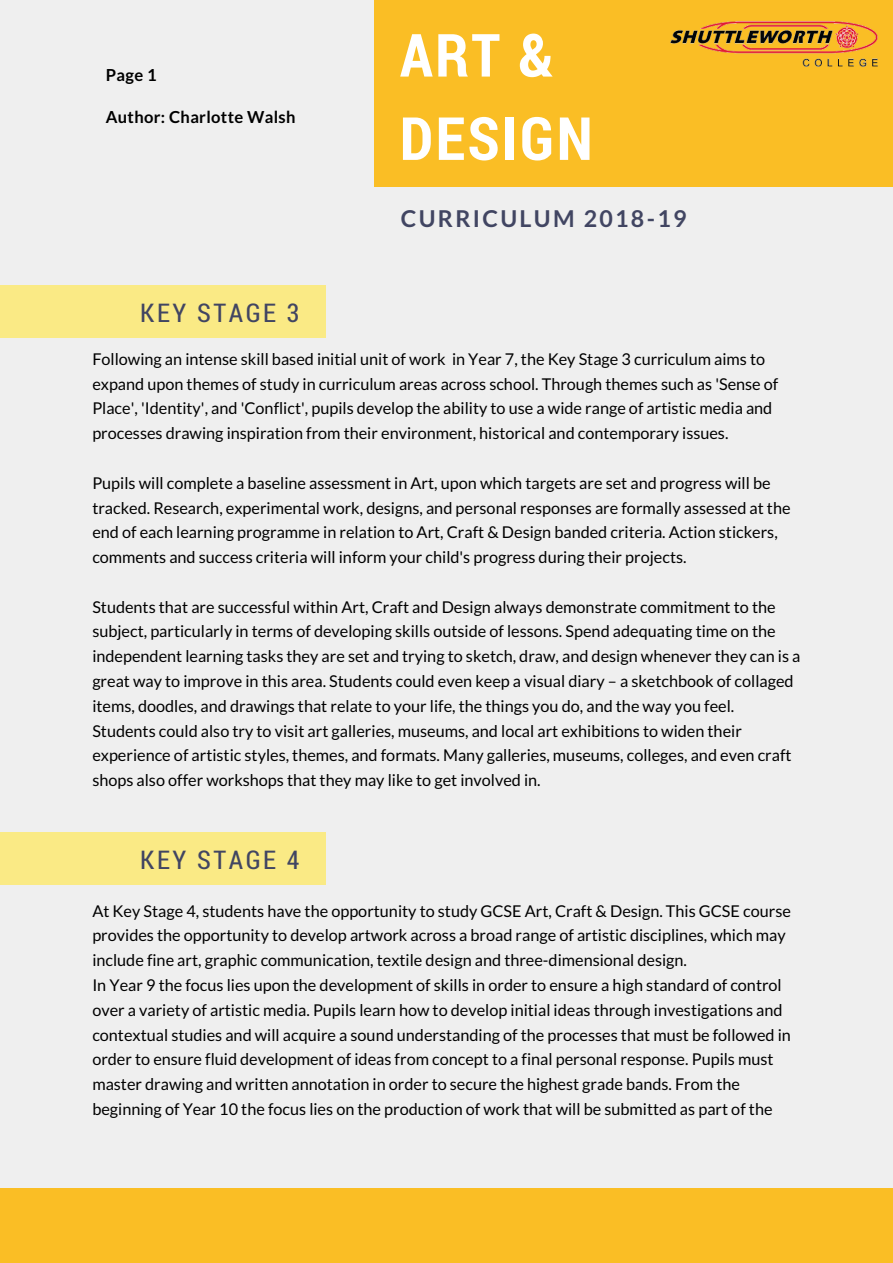
<style>
.page{position:relative;width:893px;height:1263px;background:#efefef}
.page>*{position:absolute;margin:0;border:0;box-sizing:border-box;transform-origin:0 0}
.t1{font:700 59.55px/83.2px "Roboto Condensed";letter-spacing:.04em;color:#fff}
.t2{font:25.8px "Roboto Condensed";letter-spacing:.1em;color:#414562}
.t3{font:700 23.25px "Lato";letter-spacing:.1em;color:#414562}
.t4{font:700 16.5px "Lato";letter-spacing:.02em;color:#000}
.t5{font:16.2px/24.8px "Lato";color:#000}
</style>
<div class="page">
<div style="left:0;top:1188px;width:893px;height:75px;background:#fabe25"></div>
<div style="left:374px;top:0;width:519px;height:187px;background:#fabe25"></div>
<div style="left:0;top:285px;width:325px;height:53px;background:#faea85"></div>
<img style="left:670px;top:21px;width:208px;height:46px">
<div style="left:0;top:832px;width:325px;height:53px;background:#faea85"></div>
<p class="t4" style="left:106px;top:64px;width:52px">Page 1</p>
<p class="t4" style="left:106px;top:107px;width:191px">Author: Charlotte Walsh</p>
<h2 class="t2" style="left:140px;top:295px;width:161px">KEY STAGE 3</h2>
<h1 class="t1" style="left:400px;top:12px;width:194px">ART &amp;<br>DESIGN</h1>
<h3 class="t3" style="left:401px;top:204px;width:287px">CURRICULUM 2018-19</h3>
<p class="t5" style="left:92px;top:346px;width:688px">Following an intense skill based initial unit of work in Year 7, the Key Stage 3 curriculum aims to expand upon themes of study in curriculum areas across school. Through themes such as 'Sense of Place', 'Identity', and 'Conflict', pupils develop the ability to use a wide range of artistic media and processes drawing inspiration from their environment, historical and contemporary issues.</p>
<p class="t5" style="left:92px;top:470px;width:700px">Pupils will complete a baseline assessment in Art, upon which targets are set and progress will be tracked. Research, experimental work, designs, and personal responses are formally assessed at the end of each learning programme in relation to Art, Craft &amp; Design banded criteria. Action stickers, comments and success criteria will inform your child's progress during their projects.</p>
<p class="t5" style="left:92px;top:594px;width:710px">Students that are successful within Art, Craft and Design always demonstrate commitment to the subject, particularly in terms of developing skills outside of lessons. Spend adequating time on the independent learning tasks they are set and trying to sketch, draw, and design whenever they can is a great way to improve in this area. Students could even keep a visual diary – a sketchbook of collaged items, doodles, and drawings that relate to your life, the things you do, and the way you feel.<br>Students could also try to visit art galleries, museums, and local art exhibitions to widen their experience of artistic styles, themes, and formats. Many galleries, museums, colleges, and even craft shops also offer workshops that they may like to get involved in.</p>
<h2 class="t2" style="left:140px;top:842px;width:161px">KEY STAGE 4</h2>
<p class="t5" style="left:92px;top:898px;width:700px">At Key Stage 4, students have the opportunity to study GCSE Art, Craft &amp; Design. This GCSE course provides the opportunity to develop artwork across a broad range of artistic disciplines, which may include fine art, graphic communication, textile design and three-dimensional design.<br>In Year 9 the focus lies upon the development of skills in order to ensure a high standard of control over a variety of artistic media. Pupils learn how to develop initial ideas through investigations and contextual studies and will acquire a sound understanding of the processes that must be followed in order to ensure fluid development of ideas from concept to a final personal response. Pupils must master drawing and written annotation in order to secure the highest grade bands. From the beginning of Year 10 the focus lies on the production of work that will be submitted as part of the</p>
</div>
